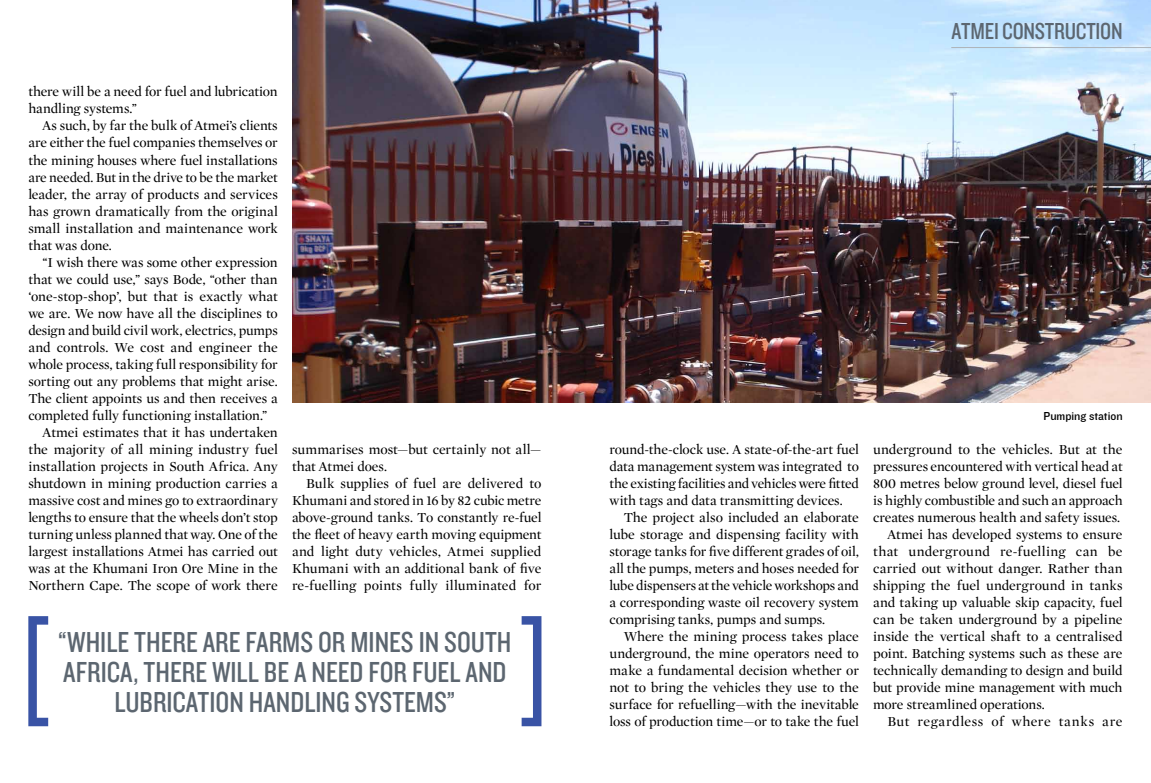
<style>
.page{position:relative;width:1151px;height:783px;background:#fff}
.page>*{position:absolute;margin:0;border:0;box-sizing:border-box;transform-origin:0 0}
.t1{font:30px/30px "Knockout HTF29 Junior Liteweight";color:#5c6670;text-align:center}
.t2{font:24px "Knockout HTF29 Junior Liteweight";letter-spacing:-.01em;color:#5c6670}
.t3{font:14px/17px "Mercury Display Roman";letter-spacing:-.005em;color:#000;text-align:justify}
.t4{font:14px "Mercury Display Roman";letter-spacing:.015em;color:#000}
.t5{font:14px "Mercury Display Roman";letter-spacing:.02em;color:#000}
.t6{font:14px "Mercury Display Roman";letter-spacing:.035em;color:#000}
.t7{font:12px "Knockout HTF31 Junior Middlewt";color:#000}
</style>
<div class="page">
<img style="left:292px;top:0;width:859px;height:402px">
<svg style="left:28px;top:616px;width:20px;height:110px"></svg>
<svg style="left:522px;top:616px;width:19px;height:110px"></svg>
<hr style="left:951px;top:47px;width:200px;height:1px;background:#adb3b8">
<p class="t3" style="left:28px;top:83px;width:251px">there will be a need for fuel and lubrication handling systems.”</p>
<p class="t3" style="left:28px;top:117px;width:251px;text-indent:14px">As such, by far the bulk of Atmei’s clients are either the fuel companies themselves or the mining houses where fuel installations are needed. But in the drive to be the market leader, the array of products and services has grown dramatically from the original small installation and maintenance work that was done.</p>
<p class="t3" style="left:43px;top:253px;width:237px">“I wish there was some other expression</p>
<p class="t3" style="left:28px;top:270px;width:251px">that we could use,” says Bode, “other than</p>
<p class="t3" style="left:28px;top:287px;width:251px">‘one-stop-shop’, but that is exactly what</p>
<p class="t3" style="left:28px;top:304px;width:251px">we are. We now have all the disciplines to</p>
<p class="t3" style="left:28px;top:321px;width:251px">design and build civil work, electrics, pumps</p>
<p class="t3" style="left:28px;top:338px;width:251px">and controls. We cost and engineer the</p>
<p class="t3" style="left:28px;top:355px;width:251px">whole process, taking full responsibility for</p>
<p class="t3" style="left:28px;top:372px;width:251px">sorting out any problems that might arise.</p>
<p class="t3" style="left:28px;top:389px;width:251px">The client appoints us and then receives a</p>
<p class="t3" style="left:28px;top:406px;width:241px">completed fully functioning installation.”</p>
<p class="t3" style="left:43px;top:423px;width:237px">Atmei estimates that it has undertaken</p>
<p class="t4" style="left:28px;top:441px;width:251px">the majority of all mining industry fuel</p>
<p class="t3" style="left:28px;top:457px;width:251px">installation projects in South Africa. Any</p>
<p class="t3" style="left:28px;top:474px;width:251px">shutdown in mining production carries a</p>
<p class="t3" style="left:28px;top:491px;width:251px">massive cost and mines go to extraordinary</p>
<p class="t3" style="left:28px;top:508px;width:251px">lengths to ensure that the wheels don’t stop</p>
<p class="t3" style="left:28px;top:525px;width:251px">turning unless planned that way. One of the</p>
<p class="t3" style="left:28px;top:542px;width:251px">largest installations Atmei has carried out</p>
<p class="t3" style="left:28px;top:559px;width:251px">was at the Khumani Iron Ore Mine in the</p>
<p class="t3" style="left:28px;top:576px;width:251px">Northern Cape. The scope of work there</p>
<p class="t3" style="left:292px;top:440px;width:251px">summarises most—but certainly not all— that Atmei does.</p>
<p class="t3" style="left:292px;top:474px;width:251px;text-indent:14px">Bulk supplies of fuel are delivered to Khumani and stored in 16 by 82 cubic metre above-ground tanks. To constantly re-fuel the fleet of heavy earth moving equipment and light duty vehicles, Atmei supplied Khumani with an additional bank of five re-fuelling points fully illuminated for</p>
<h1 class="t1" style="left:58px;top:628px;width:455px">“WHILE THERE ARE FARMS OR MINES IN SOUTH<br>AFRICA, THERE WILL BE A NEED FOR FUEL AND<br>LUBRICATION HANDLING SYSTEMS”</h1>
<h2 class="t2" style="left:951px;top:18px;width:173px">ATMEI CONSTRUCTION</h2>
<p class="t3" style="left:609px;top:440px;width:251px">round-the-clock use. A state-of-the-art fuel data management system was integrated to the existing facilities and vehicles were fitted with tags and data transmitting devices.</p>
<p class="t3" style="left:609px;top:508px;width:251px;text-indent:14px">The project also included an elaborate lube storage and dispensing facility with storage tanks for five different grades of oil, all the pumps, meters and hoses needed for lube dispensers at the vehicle workshops and a corresponding waste oil recovery system comprising tanks, pumps and sumps.</p>
<p class="t3" style="left:609px;top:627px;width:251px;text-indent:14px">Where the mining process takes place underground, the mine operators need to make a fundamental decision whether or not to bring the vehicles they use to the surface for refuelling—with the inevitable loss of production time—or to take the fuel</p>
<p class="t7" style="left:1043px;top:409px;width:81px">Pumping station</p>
<p class="t3" style="left:873px;top:440px;width:251px">underground to the vehicles. But at the</p>
<p class="t3" style="left:873px;top:457px;width:251px">pressures encountered with vertical head at</p>
<p class="t3" style="left:873px;top:474px;width:251px">800 metres below ground level, diesel fuel</p>
<p class="t3" style="left:873px;top:491px;width:251px">is highly combustible and such an approach</p>
<p class="t3" style="left:873px;top:508px;width:248px">creates numerous health and safety issues.</p>
<p class="t3" style="left:887px;top:525px;width:237px">Atmei has developed systems to ensure</p>
<p class="t5" style="left:873px;top:543px;width:251px">that underground re-fuelling can be</p>
<p class="t3" style="left:873px;top:559px;width:251px">carried out without danger. Rather than</p>
<p class="t3" style="left:873px;top:576px;width:251px">shipping the fuel underground in tanks</p>
<p class="t3" style="left:873px;top:593px;width:251px">and taking up valuable skip capacity, fuel</p>
<p class="t3" style="left:873px;top:610px;width:251px">can be taken underground by a pipeline</p>
<p class="t3" style="left:873px;top:627px;width:251px">inside the vertical shaft to a centralised</p>
<p class="t3" style="left:873px;top:644px;width:251px">point. Batching systems such as these are</p>
<p class="t3" style="left:873px;top:661px;width:251px">technically demanding to design and build</p>
<p class="t3" style="left:873px;top:678px;width:251px">but provide mine management with much</p>
<p class="t3" style="left:873px;top:695px;width:173px">more streamlined operations.</p>
<p class="t6" style="left:887px;top:713px;width:237px">But regardless of where tanks are</p>
</div>
